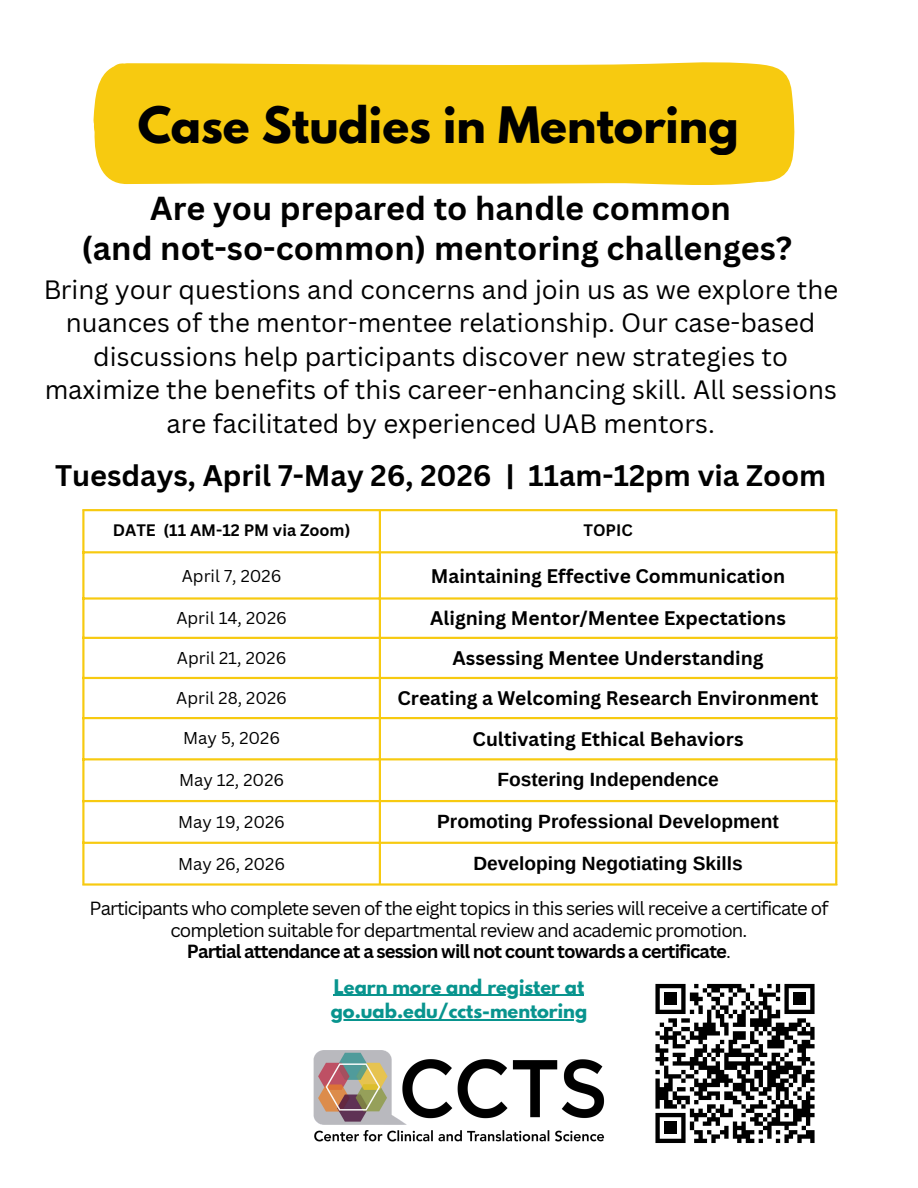
<style>
.page{position:relative;width:918px;height:1188px;background:#fff}
.page>*{position:absolute;margin:0;border:0;box-sizing:border-box;transform-origin:0 0}
.t1{font:700 44.4px "League Spartan";color:#000}
.t2{font:700 32.4px/39.9px "Canva Sans";color:#000;text-align:center}
.t3{font:700 28.95px "Canva Sans";color:#000}
.t4{font:25.8px/33.5px "Canva Sans";color:#000;text-align:center}
.t5{font:700 19.2px "Canva Sans";color:#000}
.t6{font:700 19.2px "Arimo";color:#000}
.t7{font:18.45px/21.3px "Canva Sans";letter-spacing:-.045em;color:#000;text-align:center}
.t8{font:700 18.45px "Canva Sans";letter-spacing:-.045em;color:#000}
.t9{font:700 17.85px/24.8px "League Spartan";color:#08948e}
.t10{font:16.65px "Canva Sans";color:#000}
.t11{font:700 16.2px "Canva Sans";color:#000}
.s1{font-weight:400}
</style>
<div class="page">
<img style="left:313px;top:1050px;width:292px;height:92px">
<hr style="left:82px;top:511px;width:3px;height:372px;background:#f7ca10">
<hr style="left:379px;top:511px;width:2px;height:372px;background:#f7ca10">
<hr style="left:835px;top:511px;width:2px;height:372px;background:#f7ca10">
<hr style="left:82px;top:509px;width:755px;height:2px;background:#f7ca10">
<hr style="left:82px;top:551px;width:755px;height:2px;background:#f7ca10">
<hr style="left:82px;top:597px;width:755px;height:3px;background:#f7ca10">
<hr style="left:82px;top:637px;width:755px;height:2px;background:#f7ca10">
<hr style="left:82px;top:677px;width:755px;height:2px;background:#f7ca10">
<hr style="left:82px;top:717px;width:755px;height:2px;background:#f7ca10">
<hr style="left:82px;top:758px;width:755px;height:2px;background:#f7ca10">
<hr style="left:82px;top:800px;width:755px;height:2px;background:#f7ca10">
<hr style="left:82px;top:842px;width:755px;height:2px;background:#f7ca10">
<hr style="left:82px;top:883px;width:755px;height:3px;background:#f7ca10">
<div style="left:93px;top:62px;width:702px;height:123px;background:#f7ca10"></div>
<svg style="left:655px;top:984px;width:160px;height:159px"></svg>
<div style="left:664px;top:1122px;width:13px;height:12px;background:#000"></div>
<hr style="left:334px;top:995px;width:250px;height:1px;background:#08948e">
<hr style="left:331px;top:1019px;width:256px;height:2px;background:#08948e">
<h1 class="t1" style="left:137px;top:103px;width:603px">Case Studies in Mentoring</h1>
<p class="t2" style="left:81px;top:187px;width:712px">Are you prepared to handle common<br>(and not-so-common) mentoring challenges?</p>
<p class="t4" style="left:43px;top:272px;width:797px">Bring your questions and concerns and join us as we explore the nuances of the mentor-mentee relationship. Our case-based discussions help participants discover new strategies to maximize the benefits of this career-enhancing skill. All sessions are facilitated by experienced UAB mentors.</p>
<p class="t3" style="left:55px;top:455px;width:773px">Tuesdays, April 7-May 26, 2026 | 11am-12pm via Zoom</p>
<h1 class="t11" style="left:113px;top:519px;width:239px">DATE (11 AM-12 PM via Zoom)</h1>
<h2 class="t11" style="left:583px;top:519px;width:51px">TOPIC</h2>
<h4 class="t10" style="left:182px;top:564px;width:101px">April 7, 2026</h4>
<h3 class="t5" style="left:431px;top:562px;width:356px">Maintaining Effective Communication</h3>
<p class="t10" style="left:176px;top:607px;width:112px">April 14, 2026</p>
<p class="t5" style="left:430px;top:605px;width:357px">Aligning Mentor/Mentee Expectations</p>
<p class="t10" style="left:177px;top:646px;width:111px">April 21, 2026</p>
<h6 class="t5" style="left:453px;top:644px;width:312px">Assessing Mentee Understanding</h6>
<p class="t10" style="left:176px;top:686px;width:112px">April 28, 2026</p>
<h6 class="t5" style="left:398px;top:684px;width:423px">Creating a Welcoming Research Environment</h6>
<p class="t10" style="left:183px;top:726px;width:99px">May 5, 2026</p>
<h6 class="t5" style="left:473px;top:726px;width:272px">Cultivating Ethical Behaviors</h6>
<p class="t10" style="left:179px;top:769px;width:107px">May 12, 2026</p>
<h6 class="t6" style="left:497px;top:769px;width:223px">Fostering Independence</h6>
<p class="t10" style="left:178px;top:810px;width:108px">May 19, 2026</p>
<h6 class="t6" style="left:437px;top:811px;width:343px">Promoting Professional Development</h6>
<p class="t10" style="left:178px;top:852px;width:109px">May 26, 2026</p>
<h6 class="t6" style="left:473px;top:852px;width:271px">Developing Negotiating Skills</h6>
<p class="t7" style="left:89px;top:898px;width:741px">Participants who complete seven of the eight topics in this series will receive a certificate of completion suitable for departmental review and academic promotion.</p>
<p class="t8" style="left:187px;top:938px;width:546px">Partial attendance at a session will not count towards a certificate<span class="s1">.</span></p>
<p class="t9" style="left:331px;top:976px;width:258px">Learn more and register at go.uab.edu/ccts-mentoring</p>
</div>
